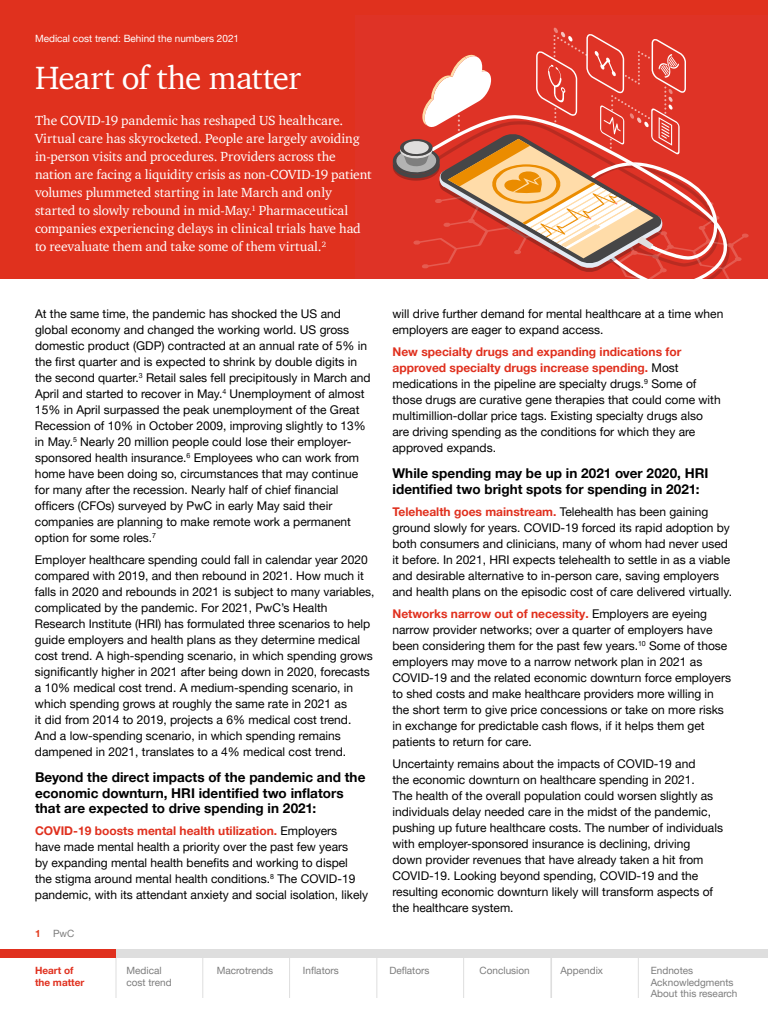
<style>
.page{position:relative;width:768px;height:1024px;background:#fff}
.page>*{position:absolute;margin:0;border:0;box-sizing:border-box;transform-origin:0 0}
.t1{font:33px "ITC Charter Com";letter-spacing:-.02em;color:#fff}
.t2{font:13.5px/18px "ITC Charter Com";letter-spacing:-.005em;color:#fff}
.t3{font:700 13.5px/15.5px "Helvetica Neue LT Pro";letter-spacing:.005em;color:#000}
.t4{font:12px/16px "Helvetica Neue LT Pro";color:#000}
.t5{font:10px/11.5px "Helvetica Neue LT Pro";color:#7d7d7d}
.t6{font:10px "Helvetica Neue LT Pro";color:#fff}
.t7{font:700 10px/11.5px "Helvetica Neue LT Pro";color:#e0301e}
.s1{font-weight:700;color:#e0301e}
.s2{font-weight:700;color:#e23a1c}
</style>
<div class="page">
<hr style="left:638px;top:949px;width:1px;height:49px;background:#dedede">
<div style="left:0;top:0;width:768px;height:279px;background:#e0311e"></div>
<div style="left:355px;top:16px;width:413px;height:263px;background:#df3326"></div>
<svg style="left:392px;top:28px;width:357px;height:251px"></svg>
<hr style="left:116px;top:949px;width:1px;height:49px;background:#dedede">
<hr style="left:202px;top:949px;width:1px;height:49px;background:#dedede">
<hr style="left:289px;top:949px;width:1px;height:49px;background:#dedede">
<hr style="left:377px;top:949px;width:1px;height:49px;background:#dedede">
<hr style="left:463px;top:949px;width:1px;height:49px;background:#dedede">
<hr style="left:551px;top:949px;width:1px;height:49px;background:#dedede">
<div style="left:0;top:949px;width:768px;height:9px;background:#dedede"></div>
<div style="left:0;top:949px;width:116px;height:9px;background:#e0301e"></div>
<p class="t6" style="left:35px;top:32px;width:206px">Medical cost trend: Behind the numbers 2021</p>
<h1 class="t1" style="left:35px;top:58px;width:268px">Heart of the matter</h1>
<p class="t2" style="left:35px;top:112px;width:338px">The COVID-19 pandemic has reshaped US healthcare.<br>Virtual care has skyrocketed. People are largely avoiding in-person visits and procedures. Providers across the nation are facing a liquidity crisis as non-COVID-19 patient volumes plummeted starting in late March and only started to slowly rebound in mid-May.<sup>1</sup> Pharmaceutical companies experiencing delays in clinical trials have had to reevaluate them and take some of them virtual.<sup>2</sup></p>
<p class="t4" style="left:35px;top:305px;width:337px">At the same time, the pandemic has shocked the US and global economy and changed the working world. US gross domestic product (GDP) contracted at an annual rate of 5% in the first quarter and is expected to shrink by double digits in the second quarter.<sup>3</sup> Retail sales fell precipitously in March and April and started to recover in May.<sup>4</sup> Unemployment of almost 15% in April surpassed the peak unemployment of the Great Recession of 10% in October 2009, improving slightly to 13% in May.<sup>5</sup> Nearly 20 million people could lose their employer&shy;sponsored health insurance.<sup>6</sup> Employees who can work from home have been doing so, circumstances that may continue for many after the recession. Nearly half of chief financial officers (CFOs) surveyed by PwC in early May said their companies are planning to make remote work a permanent option for some roles.<sup>7</sup></p>
<p class="t4" style="left:35px;top:551px;width:341px">Employer healthcare spending could fall in calendar year 2020 compared with 2019, and then rebound in 2021. How much it falls in 2020 and rebounds in 2021 is subject to many variables, complicated by the pandemic. For 2021, PwC’s Health Research Institute (HRI) has formulated three scenarios to help guide employers and health plans as they determine medical cost trend. A high-spending scenario, in which spending grows significantly higher in 2021 after being down in 2020, forecasts a 10% medical cost trend. A medium-spending scenario, in which spending grows at roughly the same rate in 2021 as<br>it did from 2014 to 2019, projects a 6% medical cost trend.<br>And a low-spending scenario, in which spending remains dampened in 2021, translates to a 4% medical cost trend.</p>
<p class="t3" style="left:35px;top:769px;width:332px">Beyond the direct impacts of the pandemic and the economic downturn, HRI identified two inflators that are expected to drive spending in 2021:</p>
<p class="t4" style="left:35px;top:823px;width:335px"><span class="s1">COVID-19 boosts mental health utilization.</span> Employers<br>have made mental health a priority over the past few years<br>by expanding mental health benefits and working to dispel<br>the stigma around mental health conditions.<sup>8</sup> The COVID-19 pandemic, with its attendant anxiety and social isolation, likely</p>
<p class="t4" style="left:393px;top:305px;width:332px">will drive further demand for mental healthcare at a time when employers are eager to expand access.</p>
<p class="t4" style="left:392px;top:343px;width:330px"><span class="s1">New specialty drugs and expanding indications for approved specialty drugs increase spending.</span> Most medications in the pipeline are specialty drugs.<sup>9</sup> Some of those drugs are curative gene therapies that could come with multimillion-dollar price tags. Existing specialty drugs also are driving spending as the conditions for which they are approved expands.</p>
<p class="t3" style="left:392px;top:465px;width:317px">While spending may be up in 2021 over 2020, HRI identified two bright spots for spending in 2021:</p>
<p class="t4" style="left:392px;top:503px;width:341px"><span class="s1">Telehealth goes mainstream.</span> Telehealth has been gaining ground slowly for years. COVID-19 forced its rapid adoption by both consumers and clinicians, many of whom had never used it before. In 2021, HRI expects telehealth to settle in as a viable and desirable alternative to in-person care, saving employers and health plans on the episodic cost of care delivered virtually.</p>
<p class="t4" style="left:392px;top:605px;width:340px"><span class="s1">Networks narrow out of necessity.</span> Employers are eyeing narrow provider networks; over a quarter of employers have been considering them for the past few years.<sup>10</sup> Some of those employers may move to a narrow network plan in 2021 as COVID-19 and the related economic downturn force employers to shed costs and make healthcare providers more willing in the short term to give price concessions or take on more risks in exchange for predictable cash flows, if it helps them get patients to return for care.</p>
<p class="t4" style="left:392px;top:755px;width:332px">Uncertainty remains about the impacts of COVID-19 and<br>the economic downturn on healthcare spending in 2021.<br>The health of the overall population could worsen slightly as individuals delay needed care in the midst of the pandemic, pushing up future healthcare costs. The number of individuals with employer-sponsored insurance is declining, driving down provider revenues that have already taken a hit from COVID-19. Looking beyond spending, COVID-19 and the resulting economic downturn likely will transform aspects of the healthcare system.</p>
<p class="t5" style="left:35px;top:927px;width:41px"><span class="s2">1</span> PwC</p>
<p class="t7" style="left:35px;top:965px;width:51px">Heart of the matter</p>
<p class="t5" style="left:126px;top:965px;width:47px">Medical cost trend</p>
<p class="t5" style="left:217px;top:965px;width:58px">Macrotrends</p>
<p class="t5" style="left:303px;top:965px;width:37px">Inflators</p>
<p class="t5" style="left:389px;top:965px;width:42px">Deflators</p>
<p class="t5" style="left:480px;top:965px;width:52px">Conclusion</p>
<p class="t5" style="left:560px;top:965px;width:44px">Appendix</p>
<p class="t5" style="left:651px;top:965px;width:88px">Endnotes<br>Acknowledgments<br>About this research</p>
</div>
